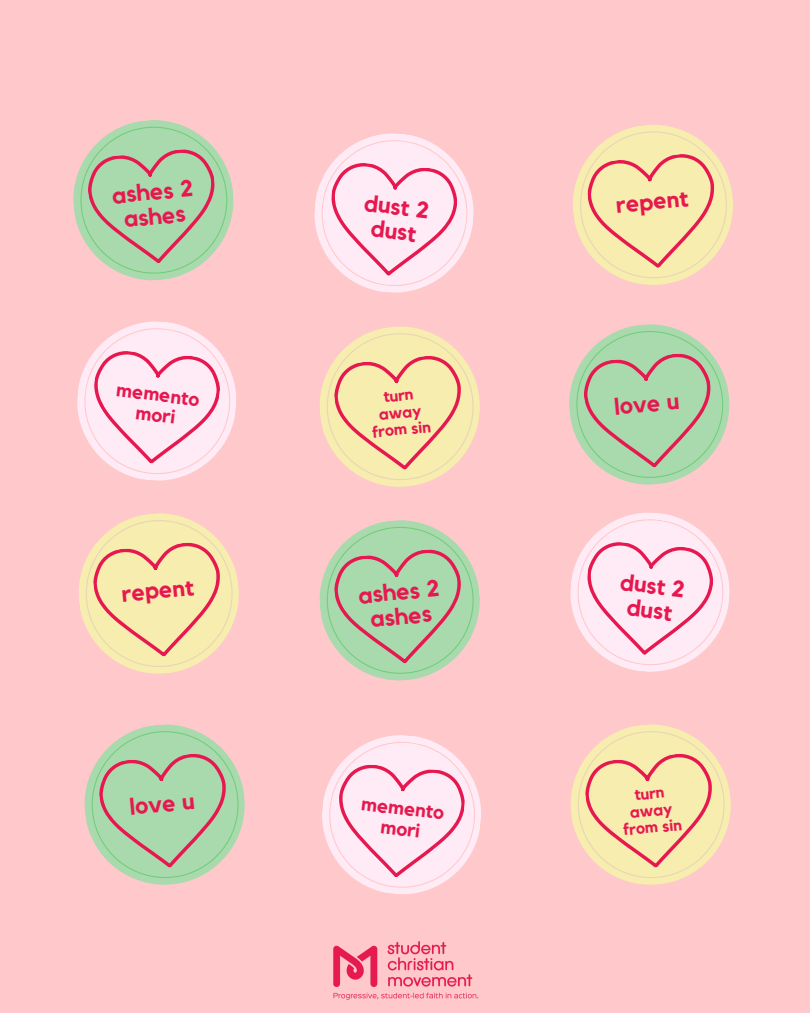
<style>
.page{position:relative;width:810px;height:1013px;background:#fff}
.page>*{position:absolute;margin:0;border:0;box-sizing:border-box;transform-origin:0 0}
.t1{font:700 23.2px/24.7px "Kollektif";color:#e6184f;text-align:center}
.t2{font:700 23px/24.5px "Kollektif";color:#e6184f;text-align:center}
.t3{font:700 19.3px/20.6px "Kollektif";color:#e6184f;text-align:center}
.t4{font:700 16px/17px "Kollektif";color:#e6184f;text-align:center}
</style>
<div class="page">
<div style="left:0;top:0;width:810px;height:1012px;background:#ffc9cb"></div>
<svg style="left:73px;top:120px;width:161px;height:161px"></svg>
<svg style="left:314px;top:133px;width:160px;height:160px"></svg>
<svg style="left:573px;top:125px;width:160px;height:160px"></svg>
<svg style="left:77px;top:321px;width:159px;height:160px"></svg>
<svg style="left:569px;top:324px;width:161px;height:161px"></svg>
<svg style="left:319px;top:326px;width:161px;height:161px"></svg>
<svg style="left:570px;top:512px;width:160px;height:160px"></svg>
<svg style="left:319px;top:520px;width:161px;height:161px"></svg>
<svg style="left:78px;top:513px;width:161px;height:161px"></svg>
<svg style="left:84px;top:724px;width:161px;height:161px"></svg>
<svg style="left:322px;top:735px;width:159px;height:159px"></svg>
<svg style="left:570px;top:724px;width:161px;height:161px"></svg>
<img style="left:333px;top:941px;width:146px;height:59px">
<p class="t1" style="left:111px;top:184px;width:83px;rotate:-5deg">ashes 2 ashes</p>
<p class="t2" style="left:366px;top:191px;width:66px;rotate:7deg">dust 2 dust</p>
<p class="t1" style="left:615px;top:193px;width:74px;rotate:-5deg">repent</p>
<h1 class="t3" style="left:118px;top:380px;width:85px;rotate:7deg">memento mori</h1>
<p class="t1" style="left:614px;top:395px;width:67px;rotate:-5deg">love u</p>
<p class="t4" style="left:369px;top:390px;width:60px;rotate:-5deg">turn away from sin</p>
<p class="t1" style="left:121px;top:582px;width:74px;rotate:-5deg">repent</p>
<h2 class="t1" style="left:358px;top:584px;width:83px;rotate:-5deg">ashes 2 ashes</h2>
<p class="t2" style="left:622px;top:570px;width:66px;rotate:7deg">dust 2 dust</p>
<p class="t1" style="left:129px;top:795px;width:67px;rotate:-5deg">love u</p>
<p class="t3" style="left:363px;top:793px;width:85px;rotate:7deg">memento mori</p>
<h1 class="t4" style="left:620px;top:788px;width:60px;rotate:-5deg">turn away from sin</h1>
</div>
